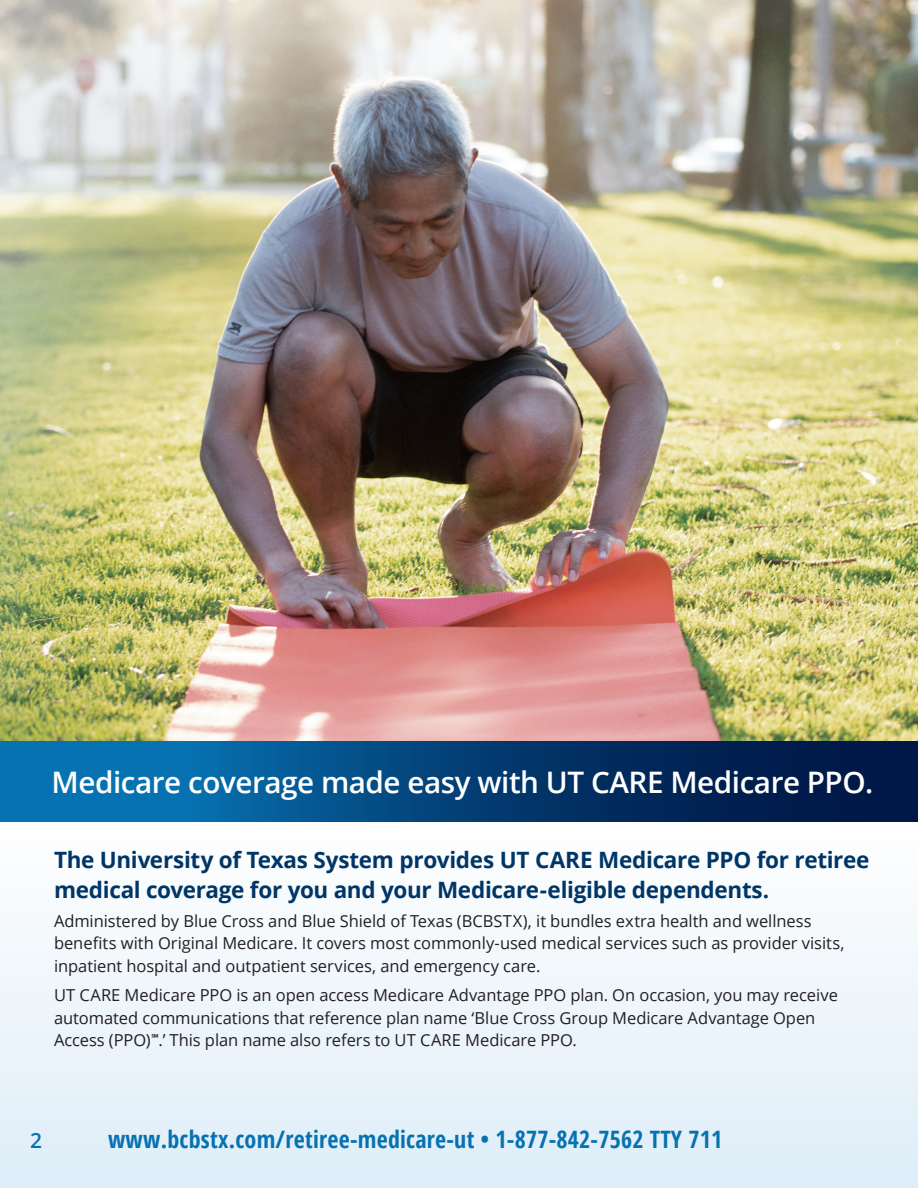
<style>
.page{position:relative;width:918px;height:1188px;background:#fff}
.page>*{position:absolute;margin:0;border:0;box-sizing:border-box;transform-origin:0 0}
.page_header{font:600 29.7px "Open Sans";letter-spacing:-.015em;color:#fff}
.t1{font:700 24px "Open Sans Condensed";letter-spacing:.01em;color:#0772b1}
.sub-tier_1{font:700 22.5px/30px "Open Sans";letter-spacing:-.015em;color:#003667}
.t2{font:600 21px "Open Sans";color:#0772b1}
.Body{font:16.5px/22.5px "Open Sans";letter-spacing:-.005em;color:#231f20}
</style>
<div class="page">
<div style="left:0;top:824px;width:918px;height:364px;background:linear-gradient(to bottom,#fefefe,#deedf8)"></div>
<div style="left:0;top:741px;width:918px;height:81px;background:linear-gradient(to right,#087dbe,#000b38)"></div>
<img style="left:0;top:0;width:918px;height:741px">
<h1 class="page_header" style="left:52px;top:761px;width:823px">Medicare coverage made easy with UT CARE Medicare PPO.</h1>
<h1 class="sub-tier_1" style="left:54px;top:844px;width:817px">The University of Texas System provides UT CARE Medicare PPO for retiree medical coverage for you and your Medicare-eligible dependents.</h1>
<p class="Body" style="left:54px;top:909px;width:792px">Administered by Blue Cross and Blue Shield of Texas (BCBSTX), it bundles extra health and wellness benefits with Original Medicare. It covers most commonly-used medical services such as provider visits, inpatient hospital and outpatient services, and emergency care.</p>
<p class="Body" style="left:54px;top:984px;width:785px">UT CARE Medicare PPO is an open access Medicare Advantage PPO plan. On occasion, you may receive automated communications that reference plan name ‘Blue Cross Group Medicare Advantage Open<br>Access (PPO)<sup>℠</sup>.’ This plan name also refers to UT CARE Medicare PPO.</p>
<p class="t2" style="left:30px;top:1126px;width:13px">2</p>
<h2 class="t1" style="left:108px;top:1123px;width:616px">www.bcbstx.com/retiree-medicare-ut • 1-877-842-7562 TTY 711</h2>
</div>
